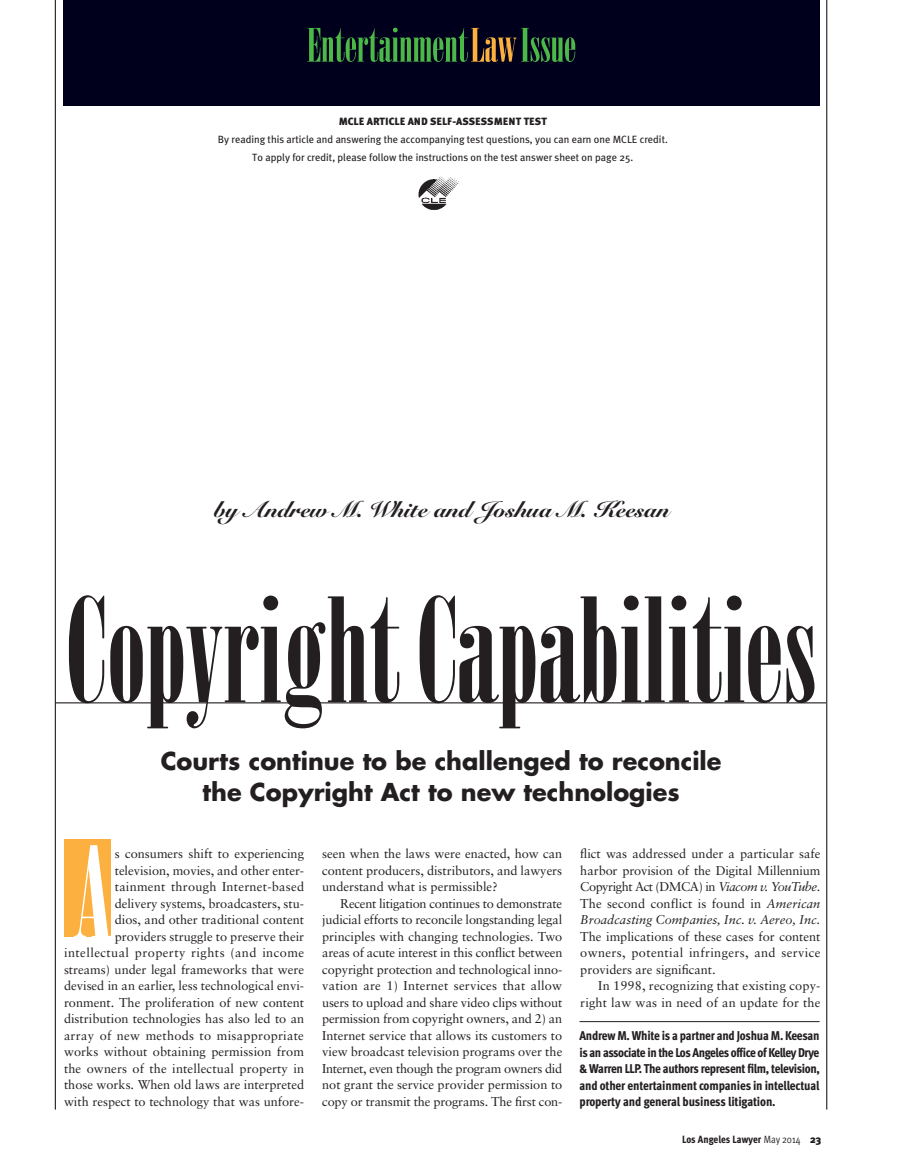
<style>
.page{position:relative;width:905px;height:1175px;background:#fff}
.page>*{position:absolute;margin:0;border:0;box-sizing:border-box;transform-origin:0 0}
.t1{font:144px "Onyx";color:#231f20}
.t2{font:127.5px "Onyx";color:#fff}
.t3{font:700 24px/31.5px "Futura";color:#231f20;text-align:center}
.t4{font:900 22.5px "Snell Roundhand";color:#231f20}
.t5{font:12.75px/16.5px "Sabon";color:#231f20;text-align:justify}
.t6{font:800 12.75px/16.5px "Meta Cond";letter-spacing:-.01em;color:#231f20;text-align:justify}
.t7{font:10.5px/18px "Meta Plus";color:#231f20;text-align:center}
.t8{font:900 10.5px "Meta Plus";color:#231f20}
.t9{font:800 10.5px "Meta Cond";color:#231f20}
.s1{font-style:italic}
.s2{font-family:"Meta Cond Normal";font-weight:400}
.s3{font-family:"Meta Plus";font-weight:900}
</style>
<div class="page">
<hr style="left:579px;top:1021px;width:240px;height:1px;background:#231f20">
<img style="left:418px;top:176px;width:41px;height:35px">
<div style="left:63px;top:0;width:756px;height:106px;background:#00001c"></div>
<svg style="left:307px;top:28px;width:268px;height:34px"></svg>
<hr style="left:55px;top:0;width:1px;height:1109px;background:#231f20">
<hr style="left:826px;top:0;width:1px;height:1109px;background:#231f20">
<hr style="left:55px;top:702px;width:771px;height:1px;background:#231f20">
<div style="left:64px;top:839px;width:46px;height:98px;background:#fbb03f"></div>
<p class="t8" style="left:338px;top:115px;width:210px">MCLE ARTICLE AND SELF-ASSESSMENT TEST</p>
<p class="t7" style="left:218px;top:130px;width:451px">By reading this article and answering the accompanying test questions, you can earn one MCLE credit.<br>To apply for credit, please follow the instructions on the test answer sheet on page 25.</p>
<h3 class="t4" style="left:214px;top:495px;width:457px">by Andrew M. White and Joshua M. Keesan</h3>
<h1 class="t1" style="left:66px;top:568px;width:751px">Copyright Capabilities</h1>
<h3 class="t3" style="left:161px;top:747px;width:562px">Courts continue to be challenged to reconcile the Copyright Act to new technologies</h3>
<h2 class="t2" style="left:74px;top:819px;width:41px">A</h2>
<p class="t5" style="left:64px;top:846px;width:242px;text-align:right">s consumers shift to experiencing television, movies, and other enter&shy;tainment through Internet-based<br>delivery systems, broadcasters, stu-<br>dios, and other traditional content providers struggle to preserve their intellectual property rights (and income streams) under legal frameworks that were devised in an earlier, less technological envi&shy;ronment. The proliferation of new content distribution technologies has also led to an array of new methods to misappropriate works without obtaining permission from the owners of the intellectual property in those works. When old laws are interpreted with respect to technology that was unfore-</p>
<p class="t5" style="left:322px;top:846px;width:242px">seen when the laws were enacted, how can content producers, distributors, and lawyers understand what is permissible?</p>
<p class="t5" style="left:322px;top:896px;width:242px;text-indent:18px">Recent litigation continues to demonstrate judicial efforts to reconcile longstanding legal principles with changing technologies. Two areas of acute interest in this conflict between copyright protection and technological inno&shy;vation are 1) Internet services that allow users to upload and share video clips without permission from copyright owners, and 2) an Internet service that allows its customers to view broadcast television programs over the Internet, even though the program owners did not grant the service provider permission to copy or transmit the programs. The first con-</p>
<p class="t5" style="left:580px;top:846px;width:242px">flict was addressed under a particular safe harbor provision of the Digital Millennium Copyright Act (DMCA) in <span class="s1">Viacom v. YouTube</span>.<br>The second conflict is found in <span class="s1">American Broadcasting Companies, Inc. v. Aereo, Inc.</span></p>
<p class="t5" style="left:580px;top:929px;width:242px">The implications of these cases for content owners, potential infringers, and service providers are significant.</p>
<p class="t5" style="left:580px;top:978px;width:242px;text-align:right">In 1998, recognizing that existing copy&shy;right law was in need of an update for the</p>
<p class="t6" style="left:579px;top:1028px;width:242px">Andrew M. White is a partner and Joshua M. Keesan is an associate in the Los Angeles office of Kelley Drye &amp; Warren LLP. The authors represent film, television, and other entertainment companies in intellectual property and general business litigation.</p>
<p class="t9" style="left:682px;top:1135px;width:141px">Los Angeles Lawyer <span class="s2">May 2014</span> <span class="s3">23</span></p>
</div>
